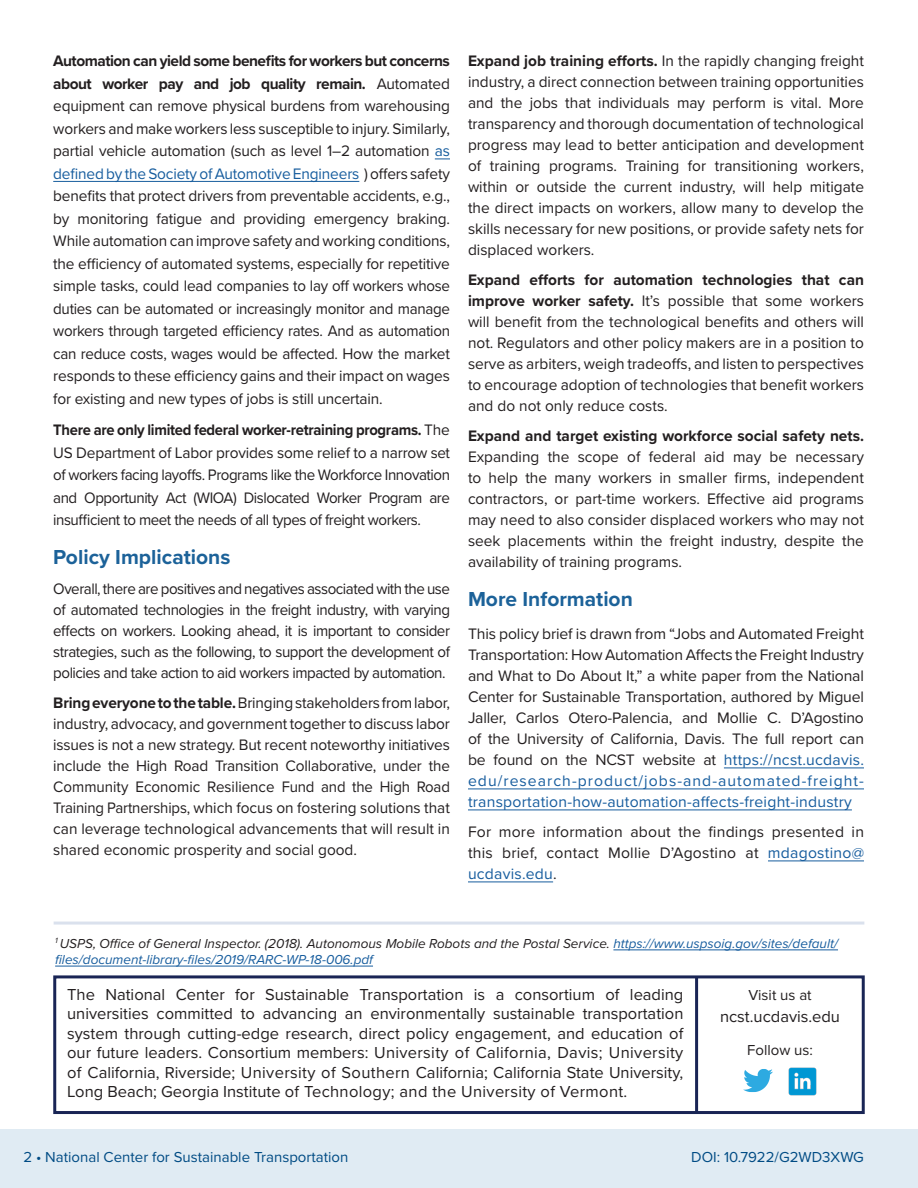
<style>
.page{position:relative;width:918px;height:1188px;background:#fff}
.page>*{position:absolute;margin:0;border:0;box-sizing:border-box;transform-origin:0 0}
.t1{font:700 21px "Proxima Nova";color:#1c6299}
.t2{font:16.5px/19.5px "Proxima Nova";letter-spacing:.02em;color:#231f20;text-align:justify}
.t3{font:16.5px "Proxima Nova";color:#231f20}
.t4{font:15.75px/21px "Proxima Nova";color:#231f20;text-align:justify}
.t5{font:15.75px/21px "Proxima Nova";color:#231f20;text-align:justify;scale:.96 1}
.t6{font:15px "Proxima Nova";color:#004b84}
.t7{font:15px "Proxima Nova";color:#231f20}
.t8{font:italic 13.5px/16.2px "Proxima Nova";color:#175d9e}
.s1{font-weight:700}
.s2{color:#175d9e}
.s3{color:#231f20}
</style>
<div class="page">
<hr style="left:54px;top:922px;width:810px;height:3px;background:#dae1ed">
<svg style="left:435px;top:158px;width:15px;height:1px"></svg>
<hr style="left:53px;top:181px;width:306px;height:1px;background:#175d9e">
<hr style="left:724px;top:767px;width:140px;height:1px;background:#175d9e">
<hr style="left:468px;top:788px;width:396px;height:1px;background:#175d9e">
<hr style="left:468px;top:809px;width:384px;height:1px;background:#175d9e">
<hr style="left:768px;top:860px;width:96px;height:1px;background:#175d9e">
<hr style="left:468px;top:881px;width:85px;height:1px;background:#175d9e">
<div style="left:53px;top:975px;width:812px;height:139px;border:3px solid #192555"></div>
<img style="left:788px;top:1067px;width:29px;height:29px">
<img style="left:743px;top:1069px;width:30px;height:24px">
<hr style="left:695px;top:977px;width:3px;height:136px;background:#192555">
<div style="left:0;top:1129px;width:918px;height:59px;background:#e0ebf3"></div>
<hr style="left:613px;top:950px;width:225px;height:1px;background:#175d9e">
<hr style="left:55px;top:966px;width:318px;height:1px;background:#175d9e">
<p class="t4" style="left:53px;top:49px;width:398px;line-height:22.5px"><span class="s1">Automation can yield some benefits for workers but concerns about worker pay and job quality remain.</span> Automated equipment can remove physical burdens from warehousing workers and make workers less susceptible to injury. Similarly, partial vehicle automation (such as level 1–2 automation <span class="s2">as defined by the Society of Automotive Engineers</span> ) offers safety benefits that protect drivers from preventable accidents, e.g., by monitoring fatigue and providing emergency braking.<br>While automation can improve safety and working conditions, the efficiency of automated systems, especially for repetitive simple tasks, could lead companies to lay off workers whose duties can be automated or increasingly monitor and manage workers through targeted efficiency rates. And as automation can reduce costs, wages would be affected. How the market responds to these efficiency gains and their impact on wages for existing and new types of jobs is still uncertain.</p>
<p class="t4" style="left:53px;top:418px;width:398px;line-height:22.5px"><span class="s1">There are only limited federal worker-retraining programs.</span> The US Department of Labor provides some relief to a narrow set of workers facing layoffs. Programs like the Workforce Innovation and Opportunity Act (WIOA) Dislocated Worker Program are insufficient to meet the needs of all types of freight workers.</p>
<p class="t1" style="left:53px;top:542px;width:179px">Policy Implications</p>
<p class="t5" style="left:53px;top:578px;width:415px">Overall, there are positives and negatives associated with the use of automated technologies in the freight industry, with varying effects on workers. Looking ahead, it is important to consider strategies, such as the following, to support the development of policies and take action to aid workers impacted by automation.</p>
<p class="t4" style="left:53px;top:692px;width:398px"><span class="s1">Bring everyone to the table.</span> Bringing stakeholders from labor, industry, advocacy, and government together to discuss labor issues is not a new strategy. But recent noteworthy initiatives include the High Road Transition Collaborative, under the Community Economic Resilience Fund and the High Road Training Partnerships, which focus on fostering solutions that can leverage technological advancements that will result in shared economic prosperity and social good.</p>
<p class="t4" style="left:468px;top:50px;width:398px"><span class="s1">Expand job training efforts.</span> In the rapidly changing freight industry, a direct connection between training opportunities and the jobs that individuals may perform is vital. More transparency and thorough documentation of technological progress may lead to better anticipation and development of training programs. Training for transitioning workers, within or outside the current industry, will help mitigate the direct impacts on workers, allow many to develop the skills necessary for new positions, or provide safety nets for displaced workers.</p>
<p class="t4" style="left:468px;top:269px;width:398px"><span class="s1">Expand efforts for automation technologies that can improve worker safety.</span> It’s possible that some workers will benefit from the technological benefits and others will not. Regulators and other policy makers are in a position to serve as arbiters, weigh tradeoffs, and listen to perspectives to encourage adoption of technologies that benefit workers and do not only reduce costs.</p>
<p class="t4" style="left:468px;top:425px;width:398px"><span class="s1">Expand and target existing workforce social safety nets.<br></span>Expanding the scope of federal aid may be necessary to help the many workers in smaller firms, independent contractors, or part-time workers. Effective aid programs may need to also consider displaced workers who may not seek placements within the freight industry, despite the availability of training programs.</p>
<p class="t1" style="left:468px;top:584px;width:166px">More Information</p>
<p class="t4" style="left:468px;top:623px;width:398px">This policy brief is drawn from “Jobs and Automated Freight Transportation: How Automation Affects the Freight Industry and What to Do About It,” a white paper from the National Center for Sustainable Transportation, authored by Miguel Jaller, Carlos Otero-Palencia, and Mollie C. D’Agostino of the University of California, Davis. The full report can be found on the NCST website at <span class="s2">https://ncst.ucdavis. edu/research-product/jobs-and-automated-freight&shy;transportation-how-automation-affects-freight-industry</span></p>
<p class="t4" style="left:468px;top:821px;width:398px">For more information about the findings presented in this brief, contact Mollie D’Agostino at <span class="s2">mdagostino@ ucdavis.edu</span>.</p>
<p class="t8" style="left:55px;top:935px;width:784px"><sup>1</sup> <span class="s3">USPS, Office of General Inspector. (2018). Autonomous Mobile Robots and the Postal Service.</span> https://www.uspsoig.gov/sites/default/ files/document-library-files/2019/RARC-WP-18-006.pdf</p>
<p class="t2" style="left:67px;top:984px;width:618px">The National Center for Sustainable Transportation is a consortium of leading universities committed to advancing an environmentally sustainable transportation system through cutting-edge research, direct policy engagement, and education of our future leaders. Consortium members: University of California, Davis; University of California, Riverside; University of Southern California; California State University, Long Beach; Georgia Institute of Technology; and the University of Vermont.</p>
<p class="t7" style="left:748px;top:984px;width:65px">Visit us at</p>
<p class="t3" style="left:720px;top:1004px;width:122px">ncst.ucdavis.edu</p>
<p class="t7" style="left:747px;top:1038px;width:67px">Follow us:</p>
<p class="t6" style="left:23px;top:1146px;width:327px">2 • National Center for Sustainable Transportation</p>
<p class="t6" style="left:691px;top:1146px;width:174px">DOI: 10.7922/G2WD3XWG</p>
</div>
